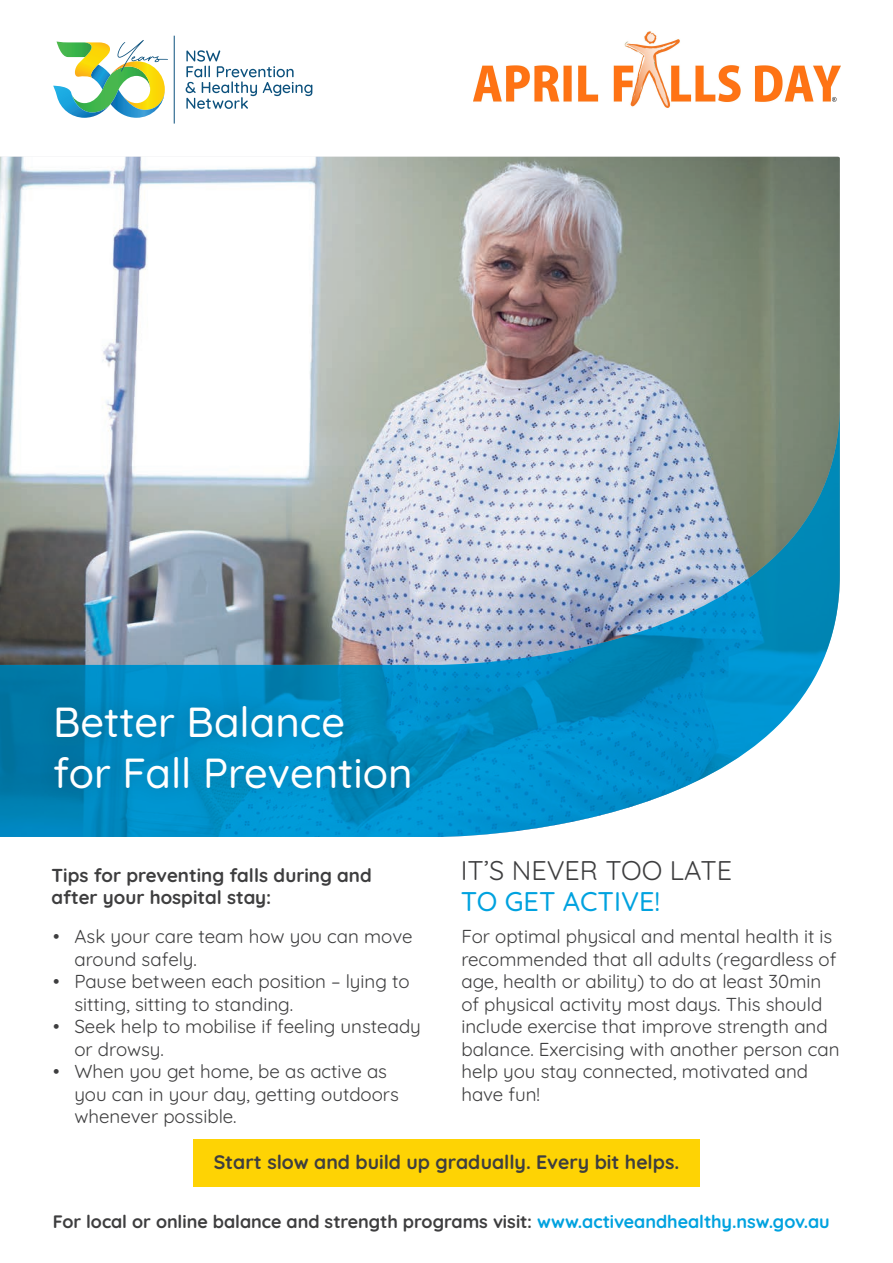
<style>
.page{position:relative;width:893px;height:1263px;background:#fff}
.page>*{position:absolute;margin:0;border:0;box-sizing:border-box;transform-origin:0 0}
.t1{font:500 42px/50.4px "Quicksand";color:#fff}
.t2{font:27px "Quicksand";color:#3e3e3f}
.t3{font:500 27px "Quicksand";color:#00a2df}
.t4{font:700 19.5px "Quicksand";color:#3e3e3f}
.t5{font:18.75px/22.5px "Quicksand";color:#3e3e3f}
.t6{font:700 18.75px/22.5px "Quicksand";color:#3e3e3f}
.t7{font:700 18px "Quicksand";letter-spacing:-.005em;color:#3e3e3f}
.s1{color:#00a2df}
</style>
<div class="page">
<img style="left:0;top:157px;width:840px;height:246px">
<svg style="left:0;top:403px;width:840px;height:434px;background:#7dadc4"></svg>
<div style="left:37px;top:689px;width:392px;height:118px;background:#231f20;opacity:.3"></div>
<svg style="left:186px;top:50px;width:126px;height:59px"></svg>
<hr style="left:174px;top:36px;width:1px;height:88px;background:#0c517d">
<svg style="left:53px;top:40px;width:115px;height:78px"></svg>
<div style="left:193px;top:1139px;width:506px;height:47px;background:#fed304"></div>
<img style="left:473px;top:31px;width:367px;height:77px">
<h1 class="t1" style="left:53px;top:693px;width:361px">Better Balance for Fall Prevention</h1>
<p class="t6" style="left:52px;top:862px;width:322px">Tips for preventing falls during and after your hospital stay:</p>
<p class="t5" style="left:74px;top:923px;width:340px;text-indent:-21px">• Ask your care team how you can move around safely.</p>
<p class="t5" style="left:74px;top:968px;width:337px;text-indent:-21px">• Pause between each position – lying to sitting, sitting to standing.</p>
<p class="t5" style="left:74px;top:1013px;width:348px;text-indent:-21px">• Seek help to mobilise if feeling unsteady or drowsy.</p>
<p class="t5" style="left:74px;top:1058px;width:326px;text-indent:-21px">• When you get home, be as active as you can in your day, getting outdoors whenever possible.</p>
<h2 class="t2" style="left:461px;top:850px;width:273px">IT’S NEVER TOO LATE</h2>
<h2 class="t3" style="left:461px;top:880px;width:201px">TO GET ACTIVE!</h2>
<p class="t5" style="left:461px;top:923px;width:380px">For optimal physical and mental health it is recommended that all adults (regardless of age, health or ability) to do at least 30min of physical activity most days. This should include exercise that improve strength and balance. Exercising with another person can help you stay connected, motivated and have fun!</p>
<p class="t4" style="left:214px;top:1147px;width:467px">Start slow and build up gradually. Every bit helps.</p>
<p class="t7" style="left:53px;top:1208px;width:779px">For local or online balance and strength programs visit: <span class="s1">www.activeandhealthy.nsw.gov.au</span></p>
</div>
